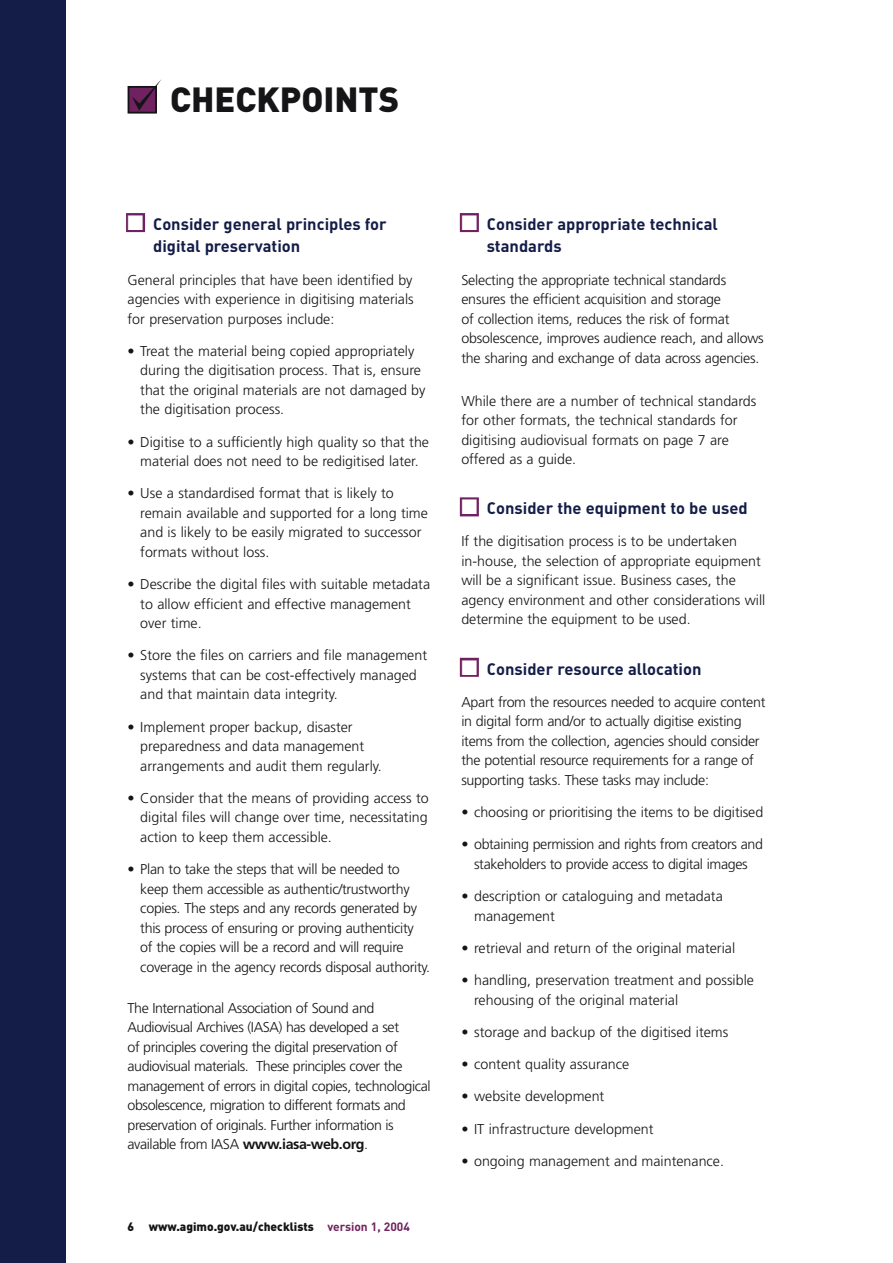
<style>
.page{position:relative;width:893px;height:1263px;background:#fff}
.page>*{position:absolute;margin:0;border:0;box-sizing:border-box;transform-origin:0 0}
.t1{font:900 34.5px "DIN";color:#151518}
.t2{font:700 16.5px/22.5px "DIN";color:#131d47}
.t3{font:300 14.25px/19.5px "Frutiger LT Std";color:#151518}
.t4{font:300 14.25px/19.5px "Frutiger LT Std";letter-spacing:-.02em;color:#151518}
.t5{font:300 14.25px/19.5px "Frutiger LT Std";letter-spacing:-.03em;color:#151518}
.t6{font:300 14.25px/19.5px "Frutiger LT Std";letter-spacing:-.025em;color:#151518;text-align:center}
.t7{font:900 12px "DIN";color:#151518}
.s1{color:#fff}
.s2{font-weight:700}
.s3{font-weight:700;color:#70215f}
</style>
<div class="page">
<div style="left:0;top:0;width:66px;height:1263px;background:#131d47"></div>
<div style="left:126px;top:213px;width:19px;height:19px;border:4px solid #70215f"></div>
<div style="left:460px;top:213px;width:19px;height:19px;border:4px solid #70215f"></div>
<div style="left:460px;top:497px;width:19px;height:19px;border:4px solid #70215f"></div>
<div style="left:460px;top:658px;width:19px;height:19px;border:4px solid #70215f"></div>
<div style="left:128px;top:87px;width:28px;height:26px;background:#70215f"></div>
<div style="left:128px;top:86px;width:29px;height:28px;border:2px solid #151518"></div>
<svg style="left:132px;top:79px;width:30px;height:32px"></svg>
<h1 class="t1" style="left:170px;top:77px;width:231px">CHECKPOINTS</h1>
<p class="t2" style="left:153px;top:212px;width:235px;text-indent:-26px"><span class="s1">■</span> Consider general principles for digital preservation</p>
<p class="t3" style="left:128px;top:270px;width:288px;text-align:justify">General principles that have been identified by agencies with experience in digitising materials for preservation purposes include:</p>
<p class="t3" style="left:140px;top:341px;width:287px;text-indent:-13px">• Treat the material being copied appropriately during the digitisation process. That is, ensure that the original materials are not damaged by the digitisation process.</p>
<p class="t3" style="left:128px;top:432px;width:303px;text-align:center">• Digitise to a sufficiently high quality so that the material does not need to be redigitised later.</p>
<p class="t3" style="left:140px;top:484px;width:289px;text-indent:-13px">• Use a standardised format that is likely to remain available and supported for a long time and is likely to be easily migrated to successor formats without loss.</p>
<p class="t3" style="left:140px;top:575px;width:291px;text-indent:-13px">• Describe the digital files with suitable metadata to allow efficient and effective management over time.</p>
<p class="t3" style="left:140px;top:646px;width:288px;text-indent:-13px">• Store the files on carriers and file management systems that can be cost-effectively managed and that maintain data integrity.</p>
<p class="t3" style="left:140px;top:717px;width:243px;text-indent:-13px">• Implement proper backup, disaster preparedness and data management arrangements and audit them regularly.</p>
<p class="t3" style="left:140px;top:788px;width:290px;text-align:justify;text-indent:-13px">• Consider that the means of providing access to digital files will change over time, necessitating action to keep them accessible.</p>
<p class="t4" style="left:140px;top:860px;width:291px;text-indent:-13px">• Plan to take the steps that will be needed to keep them accessible as authentic/trustworthy copies. The steps and any records generated by this process of ensuring or proving authenticity<br>of the copies will be a record and will require coverage in the agency records disposal authority.</p>
<p class="t5" style="left:128px;top:998px;width:304px">The International Association of Sound and Audiovisual Archives (IASA) has developed a set<br>of principles covering the digital preservation of audiovisual materials. These principles cover the management of errors in digital copies, technological obsolescence, migration to different formats and preservation of originals. Further information is available from IASA <span class="s2">www.iasa-web.org</span>.</p>
<p class="t7" style="left:128px;top:1218px;width:284px">6 www.agimo.gov.au/checklists <span class="s3">version 1, 2004</span></p>
<p class="t2" style="left:487px;top:212px;width:232px;text-indent:-26px"><span class="s1">■</span> Consider appropriate technical standards</p>
<p class="t3" style="left:461px;top:270px;width:304px">Selecting the appropriate technical standards ensures the efficient acquisition and storage<br>of collection items, reduces the risk of format obsolescence, improves audience reach, and allows the sharing and exchange of data across agencies.</p>
<p class="t3" style="left:461px;top:391px;width:296px">While there are a number of technical standards for other formats, the technical standards for digitising audiovisual formats on page 7 are offered as a guide.</p>
<p class="t2" style="left:461px;top:496px;width:288px"><span class="s1">■</span> Consider the equipment to be used</p>
<p class="t3" style="left:461px;top:532px;width:305px">If the digitisation process is to be undertaken in-house, the selection of appropriate equipment will be a significant issue. Business cases, the agency environment and other considerations will determine the equipment to be used.</p>
<p class="t2" style="left:461px;top:657px;width:242px"><span class="s1">■</span> Consider resource allocation</p>
<p class="t4" style="left:461px;top:692px;width:306px">Apart from the resources needed to acquire content in digital form and/or to actually digitise existing items from the collection, agencies should consider the potential resource requirements for a range of supporting tasks. These tasks may include:</p>
<p class="t3" style="left:461px;top:803px;width:303px">• choosing or prioritising the items to be digitised</p>
<p class="t6" style="left:461px;top:835px;width:303px">• obtaining permission and rights from creators and stakeholders to provide access to digital images</p>
<p class="t3" style="left:474px;top:887px;width:250px;text-indent:-13px">• description or cataloguing and metadata management</p>
<p class="t3" style="left:461px;top:938px;width:275px">• retrieval and return of the original material</p>
<p class="t3" style="left:474px;top:971px;width:281px;text-indent:-13px">• handling, preservation treatment and possible rehousing of the original material</p>
<p class="t3" style="left:461px;top:1022px;width:268px">• storage and backup of the digitised items</p>
<p class="t3" style="left:461px;top:1055px;width:169px">• content quality assurance</p>
<p class="t3" style="left:461px;top:1087px;width:144px">• website development</p>
<p class="t3" style="left:461px;top:1119px;width:194px">• IT infrastructure development</p>
<p class="t3" style="left:461px;top:1151px;width:264px">• ongoing management and maintenance.</p>
</div>
